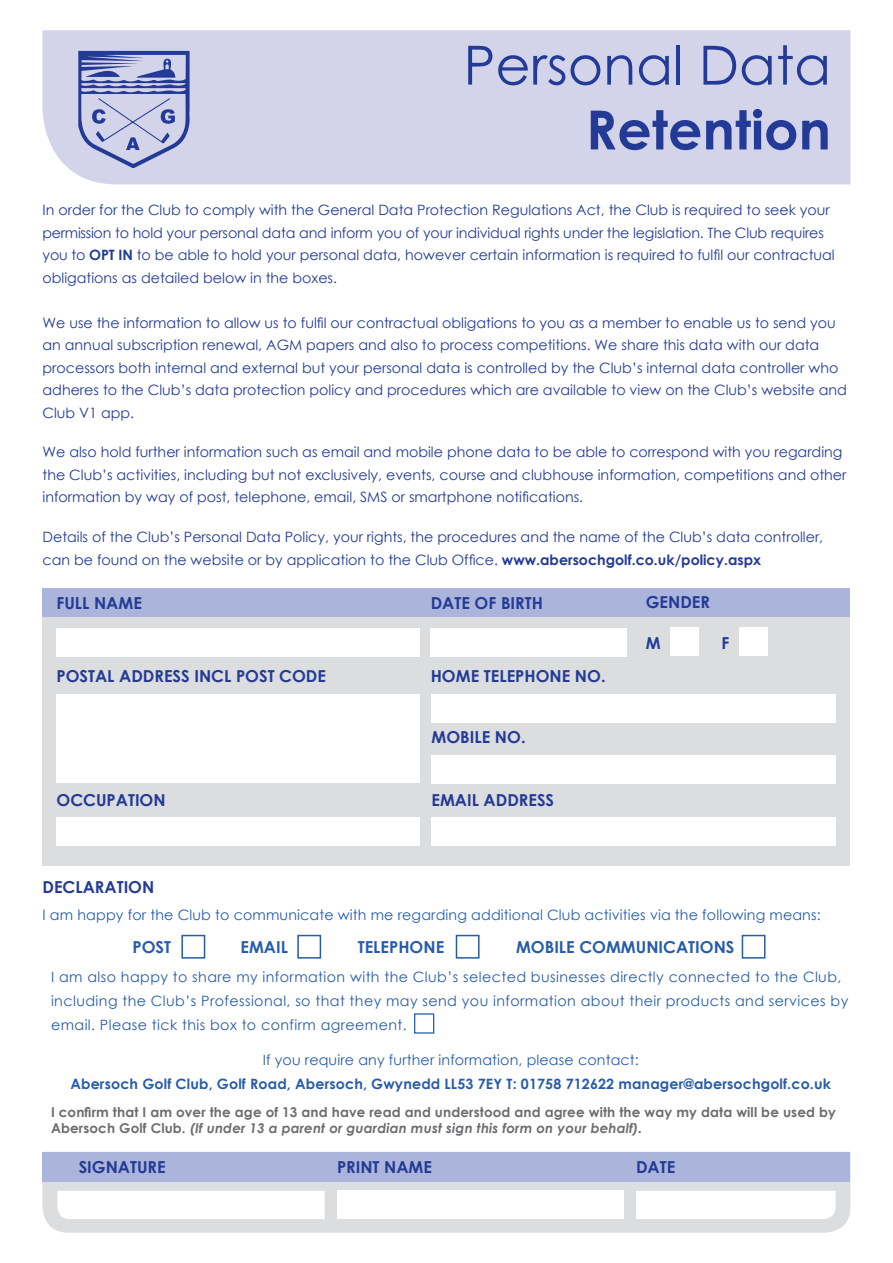
<style>
.page{position:relative;width:893px;height:1263px;background:#fff}
.page>*{position:absolute;margin:0;border:0;box-sizing:border-box;transform-origin:0 0}
.t1{font:54px "Century Gothic";color:#233b96}
.t2{font:700 54px "Century Gothic";color:#233b96}
.t3{font:700 16.5px "Century Gothic";color:#233b96}
.t4{font:700 16.5px "Century Gothic";color:#275caa}
.t5{font:14.25px/22.5px "Century Gothic";color:#233b96}
.t6{font:14.25px/24px "Century Gothic";letter-spacing:.03em;color:#275caa}
.t7{font:14.25px "Century Gothic";letter-spacing:.01em;color:#275caa}
.t8{font:700 14.25px "Century Gothic";letter-spacing:.01em;color:#275caa}
.t9{font:700 13.5px/16.2px "Century Gothic";letter-spacing:.01em;color:#6c6d70}
.s1{font-weight:700}
.s2{font-style:italic}
</style>
<div class="page">
<div style="left:43px;top:30px;width:807px;height:154px;background:#d3d3ea"></div>
<svg style="left:78px;top:51px;width:112px;height:117px"></svg>
<div style="left:43px;top:588px;width:807px;height:277px;background:#dcdddf"></div>
<div style="left:43px;top:588px;width:807px;height:29px;background:#abb4da"></div>
<div style="left:431px;top:628px;width:196px;height:28px;background:#fff"></div>
<div style="left:670px;top:627px;width:28px;height:28px;background:#fff"></div>
<div style="left:739px;top:627px;width:29px;height:28px;background:#fff"></div>
<div style="left:56px;top:628px;width:364px;height:28px;background:#fff"></div>
<div style="left:56px;top:694px;width:364px;height:89px;background:#fff"></div>
<div style="left:431px;top:694px;width:404px;height:29px;background:#fff"></div>
<div style="left:431px;top:755px;width:404px;height:28px;background:#fff"></div>
<div style="left:431px;top:817px;width:404px;height:28px;background:#fff"></div>
<div style="left:56px;top:817px;width:364px;height:28px;background:#fff"></div>
<div style="left:181px;top:935px;width:24px;height:24px;background:#fff;border:2px solid #275caa"></div>
<div style="left:297px;top:935px;width:24px;height:24px;background:#fff;border:2px solid #275caa"></div>
<div style="left:456px;top:935px;width:24px;height:24px;background:#fff;border:2px solid #275caa"></div>
<div style="left:742px;top:935px;width:23px;height:24px;background:#fff;border:2px solid #275caa"></div>
<div style="left:414px;top:1013px;width:20px;height:20px;background:#fff;border:1px solid #275caa"></div>
<svg style="left:43px;top:1181px;width:807px;height:52px;fill:#dcdddf"></svg>
<div style="left:43px;top:1152px;width:807px;height:29px;background:#abb4da"></div>
<svg style="left:57px;top:1191px;width:268px;height:28px"></svg>
<svg style="left:636px;top:1191px;width:200px;height:28px"></svg>
<div style="left:337px;top:1191px;width:287px;height:28px;background:#fff"></div>
<p class="t1" style="left:463px;top:27px;width:369px">Personal Data</p>
<p class="t2" style="left:586px;top:89px;width:247px">Retention</p>
<p class="t5" style="left:43px;top:199px;width:794px">In order for the Club to comply with the General Data Protection Regulations Act, the Club is required to seek your permission to hold your personal data and inform you of your individual rights under the legislation. The Club requires you to <span class="s1">OPT IN</span> to be able to hold your personal data, however certain information is required to fulfil our contractual obligations as detailed below in the boxes.</p>
<p class="t5" style="left:43px;top:311px;width:806px">We use the information to allow us to fulfil our contractual obligations to you as a member to enable us to send you an annual subscription renewal, AGM papers and also to process competitions. We share this data with our data processors both internal and external but your personal data is controlled by the Club’s internal data controller who adheres to the Club’s data protection policy and procedures which are available to view on the Club’s website and Club V1 app.</p>
<p class="t5" style="left:43px;top:441px;width:805px">We also hold further information such as email and mobile phone data to be able to correspond with you regarding the Club’s activities, including but not exclusively, events, course and clubhouse information, competitions and other information by way of post, telephone, email, SMS or smartphone notifications.</p>
<p class="t5" style="left:43px;top:525px;width:782px">Details of the Club’s Personal Data Policy, your rights, the procedures and the name of the Club’s data controller, can be found on the website or by application to the Club Office. <span class="s1">www.abersochgolf.co.uk/policy.aspx</span></p>
<p class="t3" style="left:56px;top:590px;width:87px">FULL NAME</p>
<p class="t3" style="left:431px;top:590px;width:114px">DATE OF BIRTH</p>
<p class="t3" style="left:646px;top:590px;width:66px">GENDER</p>
<p class="t3" style="left:646px;top:630px;width:16px">M</p>
<p class="t3" style="left:722px;top:630px;width:9px">F</p>
<p class="t3" style="left:56px;top:664px;width:271px">POSTAL ADDRESS INCL POST CODE</p>
<p class="t3" style="left:431px;top:664px;width:176px">HOME TELEPHONE NO.</p>
<p class="t3" style="left:432px;top:724px;width:96px">MOBILE NO.</p>
<p class="t3" style="left:56px;top:787px;width:111px">OCCUPATION</p>
<p class="t3" style="left:431px;top:787px;width:124px">EMAIL ADDRESS</p>
<p class="t3" style="left:43px;top:874px;width:113px">DECLARATION</p>
<p class="t7" style="left:43px;top:904px;width:780px">I am happy for the Club to communicate with me regarding additional Club activities via the following means:</p>
<p class="t4" style="left:132px;top:934px;width:40px">POST</p>
<p class="t4" style="left:240px;top:934px;width:49px">EMAIL</p>
<p class="t4" style="left:358px;top:934px;width:88px">TELEPHONE</p>
<p class="t4" style="left:516px;top:934px;width:220px">MOBILE COMMUNICATIONS</p>
<p class="t6" style="left:51px;top:965px;width:799px">I am also happy to share my information with the Club’s selected businesses directly connected to the Club, including the Club’s Professional, so that they may send you information about their products and services by email. Please tick this box to confirm agreement.</p>
<p class="t7" style="left:263px;top:1050px;width:378px">If you require any further information, please contact:</p>
<p class="t8" style="left:70px;top:1073px;width:762px">Abersoch Golf Club, Golf Road, Abersoch, Gwynedd LL53 7EY T: 01758 712622 manager@abersochgolf.co.uk</p>
<p class="t9" style="left:51px;top:1103px;width:786px">I confirm that I am over the age of 13 and have read and understood and agree with the way my data will be used by<br>Abersoch Golf Club. <span class="s2">(If under 13 a parent or guardian must sign this form on your behalf).</span></p>
<p class="t3" style="left:79px;top:1154px;width:89px">SIGNATURE</p>
<p class="t3" style="left:337px;top:1154px;width:97px">PRINT NAME</p>
<p class="t3" style="left:636px;top:1154px;width:41px">DATE</p>
</div>
